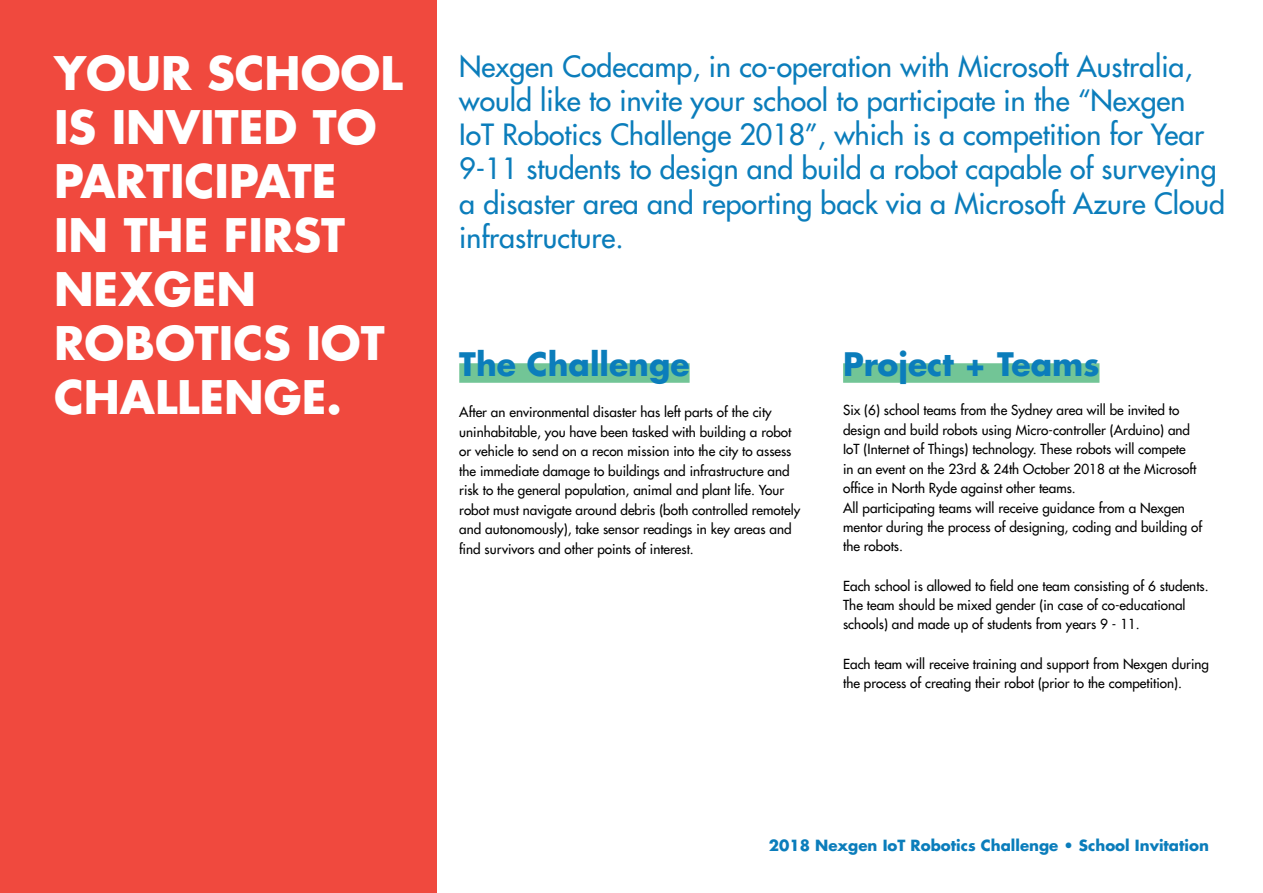
<style>
.page{position:relative;width:1263px;height:893px;background:#fff}
.page>*{position:absolute;margin:0;border:0;box-sizing:border-box;transform-origin:0 0}
.t1{font:700 45px/54px "Futura LT";color:#fff}
.t2{font:700 31.5px "Futura LT";color:#0b7dbb}
.t3{font:28.5px/34.2px "Futura LT";color:#0b7dbb}
.t4{font:700 15px "Futura LT";color:#0b7dbb}
.t5{font:13.5px/19.5px "Futura LT";color:#000}
</style>
<div class="page">
<div style="left:0;top:0;width:436px;height:893px;background:#f0493e"></div>
<div style="left:459px;top:363px;width:231px;height:20px;background:#72c596"></div>
<div style="left:843px;top:363px;width:256px;height:20px;background:#72c596"></div>
<h1 class="t1" style="left:54px;top:46px;width:350px">YOUR SCHOOL<br>IS INVITED TO<br>PARTICIPATE<br>IN THE FIRST<br>NEXGEN<br>ROBOTICS IOT<br>CHALLENGE.</h1>
<p class="t3" style="left:459px;top:49px;width:767px">Nexgen Codecamp, in co-operation with Microsoft Australia, would like to invite your school to participate in the “Nexgen IoT Robotics Challenge 2018”, which is a competition for Year 9-11 students to design and build a robot capable of surveying a disaster area and reporting back via a Microsoft Azure Cloud infrastructure.</p>
<h2 class="t2" style="left:459px;top:343px;width:232px">The Challenge</h2>
<p class="t5" style="left:459px;top:402px;width:342px">After an environmental disaster has left parts of the city uninhabitable, you have been tasked with building a robot or vehicle to send on a recon mission into the city to assess the immediate damage to buildings and infrastructure and risk to the general population, animal and plant life. Your robot must navigate around debris (both controlled remotely and autonomously), take sensor readings in key areas and find survivors and other points of interest.</p>
<h2 class="t2" style="left:843px;top:343px;width:258px">Project + Teams</h2>
<p class="t5" style="left:843px;top:400px;width:361px">Six (6) school teams from the Sydney area will be invited to design and build robots using Micro-controller (Arduino) and IoT (Internet of Things) technology. These robots will compete<br>in an event on the 23rd &amp; 24th October 2018 at the Microsoft office in North Ryde against other teams.<br>All participating teams will receive guidance from a Nexgen mentor during the process of designing, coding and building of the robots.</p>
<p class="t5" style="left:843px;top:576px;width:367px">Each school is allowed to field one team consisting of 6 students.<br>The team should be mixed gender (in case of co-educational schools) and made up of students from years 9 - 11.</p>
<p class="t5" style="left:843px;top:654px;width:367px">Each team will receive training and support from Nexgen during the process of creating their robot (prior to the competition).</p>
<p class="t4" style="left:769px;top:835px;width:441px">2018 Nexgen IoT Robotics Challenge • School Invitation</p>
</div>
